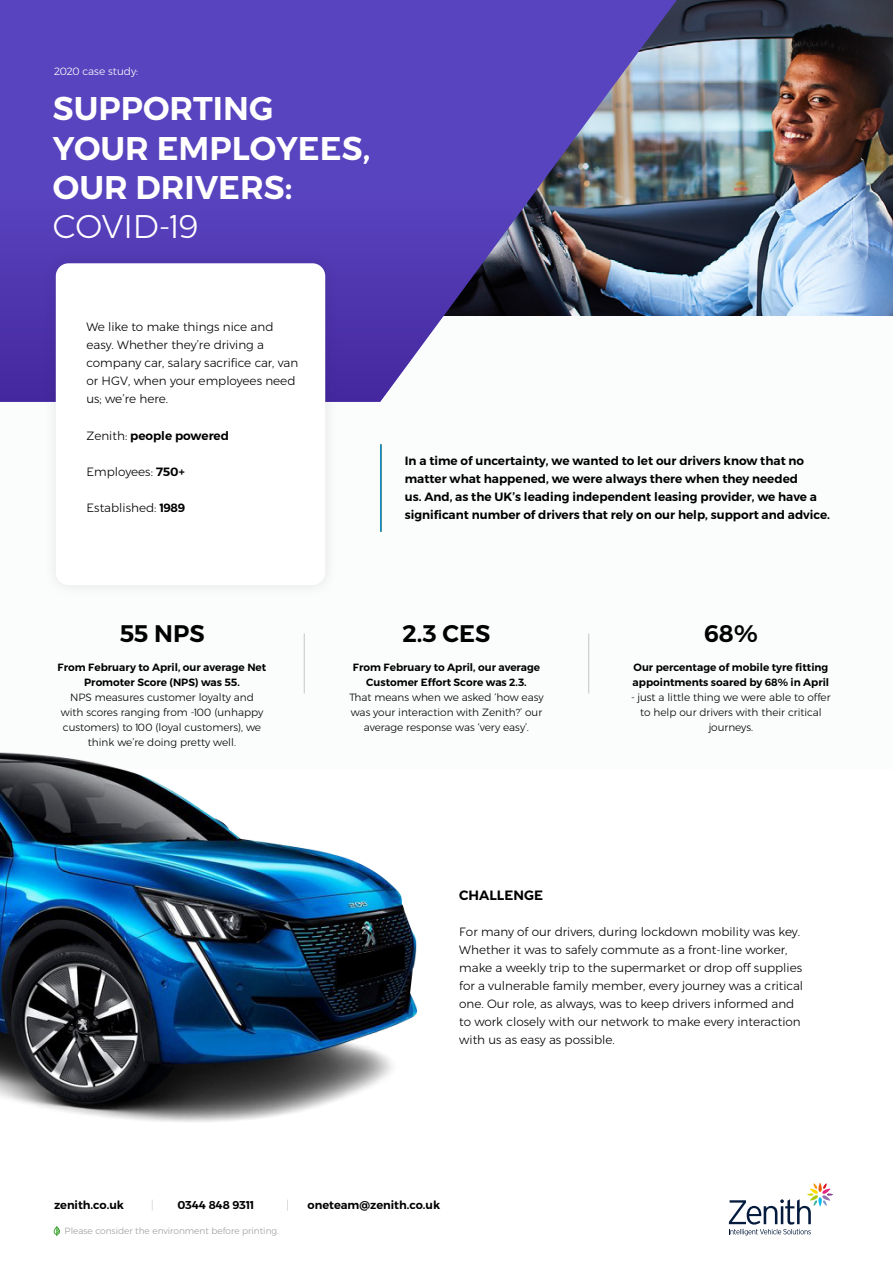
<style>
.page{position:relative;width:893px;height:1263px;background:#fff}
.page>*{position:absolute;margin:0;border:0;box-sizing:border-box;transform-origin:0 0}
.t1{font:600 32.85px/39.3px "Zenith Montserrat";color:#fff}
.t2{font:300 32.85px "Zenith Montserrat";letter-spacing:-.01em;color:#fff}
.t3{font:600 24px "Zenith Montserrat";color:#020203}
.t4{font:600 13.5px "Zenith Montserrat";color:#000}
.t5{font:300 12px/18px "Zenith Montserrat";color:#000}
.t6{font:600 12px/18px "Zenith Montserrat";color:#000}
.t7{font:600 11.4px "Zenith Montserrat";color:#000}
.t8{font:300 10.65px "Zenith Montserrat";color:#fff}
.t9{font:300 10.5px/15px "Zenith Montserrat";color:#000;text-align:center}
.t10{font:600 10.5px/15px "Zenith Montserrat";color:#000;text-align:center}
.t11{font:300 9px "Zenith Montserrat";color:#9d9d9c}
.s1{font-weight:300}
.s2{font-weight:600}
</style>
<div class="page">
<div style="left:0;top:0;width:893px;height:768px;background:#fbfcfc"></div>
<img style="left:678px;top:0;width:215px;height:315px">
<svg style="left:0;top:0;width:678px;height:402px;background:#6859b5"></svg>
<img style="left:0;top:637px;width:417px;height:485px">
<hr style="left:380px;top:444px;width:1px;height:88px;background:#0e8ece">
<svg style="left:729px;top:1183px;width:104px;height:53px"></svg>
<svg style="left:152px;top:1199px;width:1px;height:12px"></svg>
<svg style="left:287px;top:1199px;width:1px;height:12px"></svg>
<svg style="left:54px;top:1226px;width:6px;height:10px"></svg>
<div style="left:42px;top:249px;width:297px;height:350px;background:#000;opacity:.1"></div>
<div style="left:56px;top:263px;width:269px;height:322px;background:#fff;border-radius:13px"></div>
<hr style="left:304px;top:633px;width:1px;height:60px;background:#c6c6c6">
<hr style="left:588px;top:633px;width:1px;height:60px;background:#c6c6c6">
<p class="t8" style="left:54px;top:63px;width:86px">2020 case study:</p>
<h1 class="t1" style="left:53px;top:89px;width:319px">SUPPORTING<br>YOUR EMPLOYEES,<br>OUR DRIVERS:</h1>
<h1 class="t2" style="left:53px;top:202px;width:147px">COVID-19</h1>
<p class="t5" style="left:87px;top:317px;width:213px">We like to make things nice and easy. Whether they’re driving a company car, salary sacrifice car, van or HGV, when your employees need us; we’re here.</p>
<p class="t6" style="left:87px;top:426px;width:144px"><span class="s1">Zenith:</span> people powered</p>
<p class="t5" style="left:87px;top:462px;width:100px">Employees: <span class="s2">750+</span></p>
<p class="t5" style="left:87px;top:499px;width:100px">Established: <span class="s2">1989</span></p>
<p class="t6" style="left:405px;top:451px;width:427px">In a time of uncertainty, we wanted to let our drivers know that no matter what happened, we were always there when they needed<br>us. And, as the UK’s leading independent leasing provider, we have a significant number of drivers that rely on our help, support and advice.</p>
<h2 class="t3" style="left:119px;top:614px;width:87px">55 NPS</h2>
<h2 class="t3" style="left:402px;top:614px;width:89px">2.3 CES</h2>
<h2 class="t3" style="left:704px;top:614px;width:55px">68%</h2>
<p class="t10" style="left:58px;top:660px;width:210px">From February to April, our average Net<br>Promoter Score (NPS) was 55.</p>
<p class="t9" style="left:61px;top:690px;width:204px">NPS measures customer loyalty and with scores ranging from -100 (unhappy customers) to 100 (loyal customers), we think we’re doing pretty well.</p>
<p class="t10" style="left:353px;top:660px;width:189px">From February to April, our average<br>Customer Effort Score was 2.3.</p>
<p class="t9" style="left:349px;top:690px;width:196px">That means when we asked ‘how easy was your interaction with Zenith?’ our average response was ‘very easy’.</p>
<p class="t10" style="left:633px;top:660px;width:198px;text-align:left">Our percentage of mobile tyre fitting appointments soared by 68% in April</p>
<p class="t9" style="left:631px;top:690px;width:201px">- just a little thing we were able to offer to help our drivers with their critical journeys.</p>
<p class="t4" style="left:459px;top:884px;width:85px">CHALLENGE</p>
<p class="t5" style="left:459px;top:922px;width:345px">For many of our drivers, during lockdown mobility was key.<br>Whether it was to safely commute as a front-line worker, make a weekly trip to the supermarket or drop off supplies for a vulnerable family member, every journey was a critical one. Our role, as always, was to keep drivers informed and to work closely with our network to make every interaction with us as easy as possible.</p>
<p class="t7" style="left:54px;top:1196px;width:72px">zenith.co.uk</p>
<p class="t7" style="left:177px;top:1196px;width:78px">0344 848 9311</p>
<p class="t7" style="left:308px;top:1196px;width:134px">oneteam@zenith.co.uk</p>
<p class="t11" style="left:65px;top:1224px;width:216px">Please consider the environment before printing.</p>
</div>
